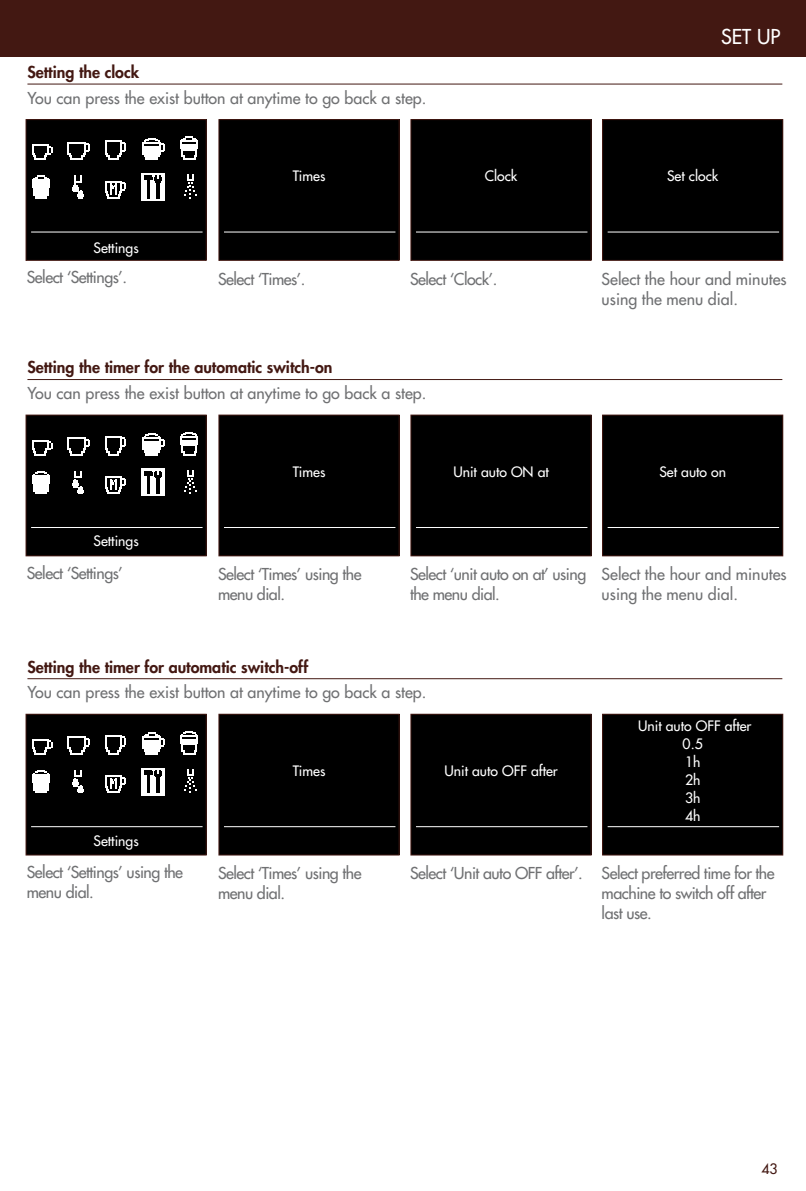
<style>
.page{position:relative;width:806px;height:1191px;background:#fff}
.page>*{position:absolute;margin:0;border:0;box-sizing:border-box;transform-origin:0 0}
.t1{font:20px "Futura";color:#fff}
.t2{font:16px/20px "Futura";letter-spacing:-.03em;color:#707173}
.t3{font:16px/20px "Futura";color:#707173}
.t4{font:800 16px "Futura";color:#431812}
.t5{font:14px/18px "Futura";color:#fff;text-align:center}
.t6{font:14px "Futura";color:#431812}
</style>
<div class="page">
<div style="left:0;top:0;width:805px;height:57px;background:#431812"></div>
<div style="left:219px;top:120px;width:180px;height:140px;background:#000"></div>
<div style="left:218px;top:119px;width:181px;height:142px;border:1px solid #431812"></div>
<hr style="left:224px;top:231px;width:171px;height:1px;background:#fff">
<div style="left:219px;top:415px;width:180px;height:141px;background:#000"></div>
<div style="left:218px;top:414px;width:181px;height:142px;border:1px solid #431812"></div>
<hr style="left:224px;top:527px;width:171px;height:1px;background:#fff">
<div style="left:219px;top:714px;width:180px;height:141px;background:#000"></div>
<div style="left:218px;top:713px;width:181px;height:142px;border:1px solid #431812"></div>
<hr style="left:224px;top:826px;width:171px;height:1px;background:#fff">
<div style="left:410px;top:120px;width:180px;height:140px;background:#000"></div>
<div style="left:410px;top:119px;width:181px;height:142px;border:1px solid #431812"></div>
<hr style="left:415px;top:231px;width:172px;height:1px;background:#fff">
<div style="left:410px;top:415px;width:180px;height:141px;background:#000"></div>
<div style="left:410px;top:414px;width:181px;height:142px;border:1px solid #431812"></div>
<hr style="left:415px;top:527px;width:172px;height:1px;background:#fff">
<div style="left:410px;top:714px;width:180px;height:141px;background:#000"></div>
<div style="left:410px;top:713px;width:181px;height:142px;border:1px solid #431812"></div>
<hr style="left:415px;top:826px;width:172px;height:1px;background:#fff">
<div style="left:602px;top:120px;width:180px;height:140px;background:#000"></div>
<div style="left:601px;top:119px;width:181px;height:142px;border:1px solid #431812"></div>
<hr style="left:607px;top:231px;width:171px;height:1px;background:#fff">
<div style="left:602px;top:415px;width:180px;height:141px;background:#000"></div>
<div style="left:601px;top:414px;width:181px;height:142px;border:1px solid #431812"></div>
<hr style="left:607px;top:527px;width:171px;height:1px;background:#fff">
<div style="left:602px;top:714px;width:180px;height:141px;background:#000"></div>
<div style="left:601px;top:713px;width:181px;height:142px;border:1px solid #431812"></div>
<hr style="left:607px;top:826px;width:171px;height:1px;background:#fff">
<hr style="left:27px;top:84px;width:754px;height:1px;background:#431812">
<hr style="left:27px;top:379px;width:754px;height:1px;background:#431812">
<hr style="left:27px;top:678px;width:754px;height:1px;background:#431812">
<div style="left:26px;top:714px;width:180px;height:141px;background:#000"></div>
<div style="left:26px;top:713px;width:181px;height:142px;border:1px solid #431812"></div>
<hr style="left:31px;top:826px;width:171px;height:1px;background:#fff">
<svg style="left:32px;top:770px;width:18px;height:23px"></svg>
<svg style="left:72px;top:770px;width:12px;height:23px"></svg>
<svg style="left:105px;top:775px;width:21px;height:18px"></svg>
<svg style="left:184px;top:769px;width:12px;height:24px"></svg>
<div style="left:141px;top:768px;width:24px;height:27px;background:#fff"></div>
<svg style="left:144px;top:770px;width:18px;height:23px"></svg>
<svg style="left:180px;top:731px;width:18px;height:23px"></svg>
<svg style="left:143px;top:732px;width:22px;height:22px"></svg>
<svg style="left:68px;top:736px;width:22px;height:18px"></svg>
<svg style="left:105px;top:735px;width:21px;height:19px"></svg>
<svg style="left:32px;top:739px;width:20px;height:15px"></svg>
<div style="left:26px;top:415px;width:180px;height:141px;background:#000"></div>
<div style="left:26px;top:414px;width:181px;height:142px;border:1px solid #431812"></div>
<hr style="left:31px;top:527px;width:171px;height:1px;background:#fff">
<svg style="left:32px;top:471px;width:18px;height:23px"></svg>
<svg style="left:72px;top:471px;width:12px;height:23px"></svg>
<svg style="left:105px;top:476px;width:21px;height:18px"></svg>
<svg style="left:184px;top:470px;width:12px;height:24px"></svg>
<div style="left:141px;top:469px;width:24px;height:27px;background:#fff"></div>
<svg style="left:144px;top:471px;width:18px;height:23px"></svg>
<svg style="left:180px;top:432px;width:18px;height:23px"></svg>
<svg style="left:143px;top:433px;width:22px;height:22px"></svg>
<svg style="left:68px;top:437px;width:22px;height:18px"></svg>
<svg style="left:105px;top:436px;width:21px;height:19px"></svg>
<svg style="left:32px;top:440px;width:20px;height:15px"></svg>
<div style="left:26px;top:120px;width:180px;height:140px;background:#000"></div>
<div style="left:26px;top:119px;width:181px;height:142px;border:1px solid #431812"></div>
<hr style="left:31px;top:231px;width:171px;height:1px;background:#fff">
<svg style="left:32px;top:176px;width:18px;height:22px"></svg>
<svg style="left:72px;top:176px;width:12px;height:22px"></svg>
<svg style="left:105px;top:181px;width:21px;height:17px"></svg>
<svg style="left:184px;top:174px;width:12px;height:24px"></svg>
<div style="left:141px;top:173px;width:24px;height:27px;background:#fff"></div>
<svg style="left:144px;top:176px;width:18px;height:22px"></svg>
<svg style="left:180px;top:136px;width:18px;height:24px"></svg>
<svg style="left:143px;top:138px;width:22px;height:22px"></svg>
<svg style="left:68px;top:142px;width:22px;height:18px"></svg>
<svg style="left:105px;top:141px;width:21px;height:19px"></svg>
<svg style="left:32px;top:145px;width:20px;height:15px"></svg>
<p class="t4" style="left:27px;top:62px;width:113px">Setting the clock</p>
<p class="t3" style="left:27px;top:88px;width:400px">You can press the exist button at anytime to go back a step.</p>
<p class="t5" style="left:93px;top:239px;width:47px">Settings</p>
<p class="t5" style="left:292px;top:167px;width:34px">Times</p>
<p class="t5" style="left:484px;top:167px;width:34px">Clock</p>
<p class="t2" style="left:27px;top:267px;width:102px">Select ‘Settings’.</p>
<p class="t2" style="left:218px;top:269px;width:89px">Select ‘Times’.</p>
<p class="t2" style="left:410px;top:269px;width:89px">Select ‘Clock’.</p>
<p class="t4" style="left:27px;top:357px;width:306px">Setting the timer for the automatic switch-on</p>
<p class="t3" style="left:27px;top:383px;width:400px">You can press the exist button at anytime to go back a step.</p>
<p class="t1" style="left:720px;top:24px;width:61px">SET UP</p>
<p class="t5" style="left:666px;top:167px;width:53px">Set clock</p>
<p class="t3" style="left:601px;top:269px;width:186px">Select the hour and minutes using the menu dial.</p>
<p class="t5" style="left:292px;top:463px;width:34px">Times</p>
<p class="t5" style="left:453px;top:463px;width:97px">Unit auto ON at</p>
<p class="t5" style="left:659px;top:463px;width:68px">Set auto on</p>
<p class="t5" style="left:93px;top:532px;width:47px">Settings</p>
<p class="t2" style="left:27px;top:563px;width:97px">Select ‘Settings’</p>
<p class="t2" style="left:218px;top:564px;width:145px">Select ‘Times’ using the menu dial.</p>
<p class="t2" style="left:410px;top:564px;width:178px">Select ‘unit auto on at’ using the menu dial.</p>
<p class="t3" style="left:601px;top:564px;width:186px">Select the hour and minutes using the menu dial.</p>
<p class="t4" style="left:27px;top:656px;width:282px">Setting the timer for automatic switch-off</p>
<p class="t3" style="left:27px;top:682px;width:400px">You can press the exist button at anytime to go back a step.</p>
<p class="t5" style="left:93px;top:831px;width:47px">Settings</p>
<p class="t5" style="left:292px;top:762px;width:34px">Times</p>
<p class="t5" style="left:444px;top:762px;width:115px">Unit auto OFF after</p>
<p class="t2" style="left:27px;top:862px;width:158px">Select ‘Settings’ using the menu dial.</p>
<p class="t2" style="left:218px;top:863px;width:145px">Select ‘Times’ using the menu dial.</p>
<p class="t2" style="left:410px;top:863px;width:174px">Select ‘Unit auto OFF after’.</p>
<p class="t5" style="left:637px;top:717px;width:115px">Unit auto OFF after<br>0.5<br>1h<br>2h<br>3h<br>4h</p>
<p class="t2" style="left:601px;top:863px;width:174px">Select preferred time for the machine to switch off after last use.</p>
<p class="t6" style="left:761px;top:1159px;width:18px">43</p>
</div>
